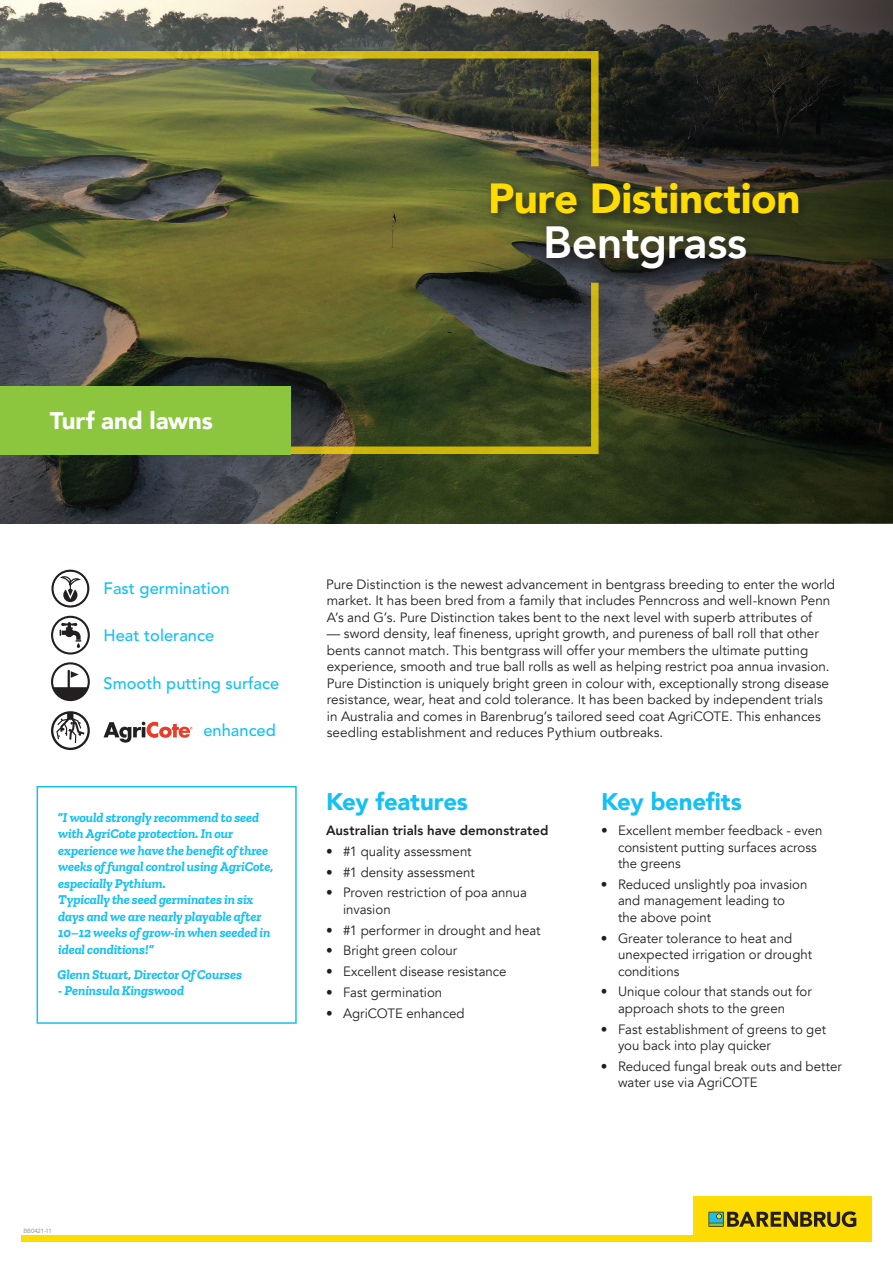
<style>
.page{position:relative;width:893px;height:1263px;background:#fff}
.page>*{position:absolute;margin:0;border:0;box-sizing:border-box;transform-origin:0 0}
.t1{font:800 45px "Avenir";letter-spacing:-.01em;color:#fff}
.t2{font:900 42px "Avenir";letter-spacing:-.005em;color:#ffdc01}
.t3{font:900 24px "Avenir";letter-spacing:-.01em;color:#15c0f2}
.t4{font:900 24px "Avenir";letter-spacing:-.005em;color:#fff}
.t5{font:500 16.5px "Avenir LT Std";color:#15c0f2}
.t6{font:13.5px/16.5px "Avenir";color:#231f20}
.t7{font:italic 700 13.5px/16.5px "Zilla Slab";letter-spacing:-.005em;color:#15c0f2}
.t8{font:800 13.5px "Avenir";letter-spacing:.005em;color:#231f20}
.t9{font:6px "Avenir LT Std";letter-spacing:-.01em;color:#808285}
</style>
<div class="page">
<img style="left:0;top:0;width:429px;height:523px">
<svg style="left:429px;top:0;width:464px;height:523px;background:#2e2f20"></svg>
<svg style="left:104px;top:722px;width:88px;height:21px"></svg>
<svg style="left:52px;top:617px;width:36px;height:36px"></svg>
<div style="left:51px;top:616px;width:39px;height:38px;border:2px solid #231f20;border-radius:50%"></div>
<svg style="left:52px;top:712px;width:36px;height:37px"></svg>
<div style="left:51px;top:711px;width:39px;height:39px;border:2px solid #231f20;border-radius:50%"></div>
<svg style="left:56px;top:713px;width:28px;height:30px"></svg>
<div style="left:486px;top:178px;width:324px;height:47px;background:#231f20;opacity:.75"></div>
<svg style="left:0;top:281px;width:600px;height:174px;background:#4e502f"></svg>
<img style="left:0;top:47px;width:600px;height:121px">
<div style="left:536px;top:216px;width:227px;height:70px;background:#231f20;opacity:.75"></div>
<div style="left:0;top:386px;width:291px;height:68px;background:#8bc63e"></div>
<svg style="left:53px;top:571px;width:35px;height:35px"></svg>
<div style="left:52px;top:570px;width:37px;height:37px;border:1px solid #231f20;border-radius:50%"></div>
<div style="left:51px;top:570px;width:38px;height:37px;border:2px solid #231f20;border-radius:50%"></div>
<svg style="left:58px;top:576px;width:25px;height:26px"></svg>
<svg style="left:60px;top:622px;width:21px;height:26px"></svg>
<div style="left:51px;top:662px;width:39px;height:39px;border:2px solid #231f20;border-radius:50%"></div>
<svg style="left:52px;top:671px;width:37px;height:29px"></svg>
<div style="left:37px;top:786px;width:260px;height:238px;border:2px solid #15c0f2"></div>
<div style="left:21px;top:1235px;width:851px;height:7px;background:#ffdc01"></div>
<div style="left:693px;top:1197px;width:179px;height:45px;background:#ffdc01"></div>
<svg style="left:708px;top:1211px;width:148px;height:16px"></svg>
<h3 class="t4" style="left:50px;top:400px;width:165px">Turf and lawns</h3>
<h2 class="t2" style="left:488px;top:163px;width:314px">Pure Distinction</h2>
<h1 class="t1" style="left:543px;top:208px;width:206px">Bentgrass</h1>
<p class="t5" style="left:104px;top:578px;width:128px">Fast germination</p>
<p class="t5" style="left:104px;top:626px;width:112px">Heat tolerance</p>
<p class="t5" style="left:104px;top:673px;width:177px">Smooth putting surface</p>
<p class="t5" style="left:203px;top:721px;width:74px">enhanced</p>
<p class="t7" style="left:57px;top:809px;width:217px">“I would strongly recommend to seed with AgriCote protection. In our experience we have the benefit of three weeks of fungal control using AgriCote, especially Pythium.<br>Typically the seed germinates in six days and we are nearly playable after 10–12 weeks of grow-in when seeded in ideal conditions!“</p>
<p class="t7" style="left:57px;top:966px;width:186px">Glenn Stuart, Director Of Courses</p>
<p class="t7" style="left:58px;top:983px;width:127px">- Peninsula Kingswood</p>
<p class="t6" style="left:326px;top:576px;width:511px">Pure Distinction is the newest advancement in bentgrass breeding to enter the world market. It has been bred from a family that includes Penncross and well-known Penn<br>A’s and G’s. Pure Distinction takes bent to the next level with superb attributes of</p>
<p class="t6" style="left:327px;top:625px;width:504px">— sword density, leaf fineness, upright growth, and pureness of ball roll that other bents cannot match. This bentgrass will offer your members the ultimate putting experience, smooth and true ball rolls as well as helping restrict poa annua invasion.<br>Pure Distinction is uniquely bright green in colour with, exceptionally strong disease resistance, wear, heat and cold tolerance. It has been backed by independent trials in Australia and comes in Barenbrug’s tailored seed coat AgriCOTE. This enhances seedling establishment and reduces Pythium outbreaks.</p>
<h3 class="t3" style="left:326px;top:781px;width:143px">Key features</h3>
<p class="t8" style="left:326px;top:820px;width:224px">Australian trials have demonstrated</p>
<p class="t6" style="left:326px;top:843px;width:147px">• #1 quality assessment</p>
<p class="t6" style="left:326px;top:864px;width:150px">• #1 density assessment</p>
<p class="t6" style="left:343px;top:884px;width:186px;text-indent:-17px">• Proven restriction of poa annua invasion</p>
<p class="t6" style="left:326px;top:922px;width:216px">• #1 performer in drought and heat</p>
<p class="t6" style="left:326px;top:942px;width:133px">• Bright green colour</p>
<p class="t6" style="left:326px;top:963px;width:182px">• Excellent disease resistance</p>
<p class="t6" style="left:326px;top:984px;width:118px">• Fast germination</p>
<p class="t6" style="left:326px;top:1005px;width:140px">• AgriCOTE enhanced</p>
<h3 class="t3" style="left:601px;top:781px;width:142px">Key benefits</h3>
<p class="t6" style="left:618px;top:822px;width:206px;text-indent:-17px">• Excellent member feedback - even consistent putting surfaces across the greens</p>
<p class="t6" style="left:618px;top:876px;width:191px;text-indent:-17px">• Reduced unslightly poa invasion and management leading to the above point</p>
<p class="t6" style="left:618px;top:930px;width:196px;text-indent:-17px">• Greater tolerance to heat and unexpected irrigation or drought conditions</p>
<p class="t6" style="left:618px;top:983px;width:195px;text-indent:-17px">• Unique colour that stands out for approach shots to the green</p>
<p class="t6" style="left:618px;top:1021px;width:210px;text-indent:-17px">• Fast establishment of greens to get you back into play quicker</p>
<p class="t6" style="left:618px;top:1058px;width:225px;text-indent:-17px">• Reduced fungal break outs and better water use via AgriCOTE</p>
<p class="t9" style="left:23px;top:1228px;width:30px">BB0421-11</p>
</div>
